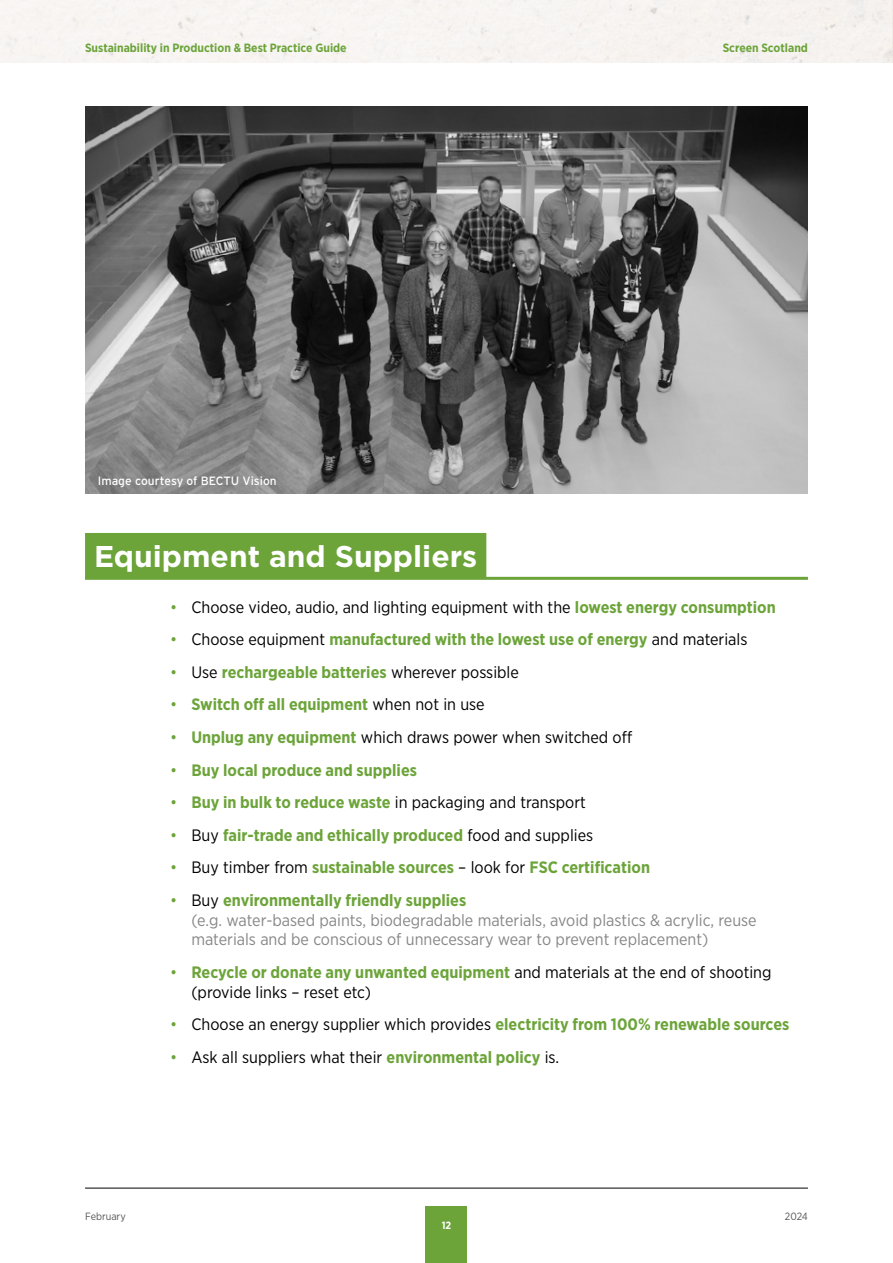
<style>
.page{position:relative;width:893px;height:1263px;background:#fff}
.page>*{position:absolute;margin:0;border:0;box-sizing:border-box;transform-origin:0 0}
.Title_02_-_Underline{font:700 30px "Gotham";color:#fff}
.t1{font:16.5px/19.8px "Gotham Narrow";color:#000}
.t2{font:700 16.5px "Gotham Narrow";color:#6ca43a}
.t3{font:16.5px/19.8px "Gotham Narrow";color:#878787}
.t4{font:700 12px "Gotham Narrow";color:#6ca43a}
.t5{font:12px "Interstate";color:#fff}
.t6{font:10.5px "Gotham Narrow";color:#575756}
.t7{font:700 10.5px "Gotham Narrow";color:#fff}
.s1{color:#6ca43a}
.s2{font-weight:700;color:#6ca43a}
.s3{font-weight:400}
.s4{font-weight:400;color:#000}
.s5{color:#000}
</style>
<div class="page">
<hr style="left:85px;top:1187px;width:723px;height:2px;background:#575756">
<div style="left:426px;top:1206px;width:41px;height:57px;background:#6ca43a"></div>
<hr style="left:85px;top:577px;width:723px;height:3px;background:#6ca43a">
<div style="left:85px;top:533px;width:401px;height:45px;background:#6ca43a"></div>
<img style="left:85px;top:106px;width:723px;height:387px">
<p class="t4" style="left:85px;top:40px;width:263px">Sustainability in Production &amp; Best Practice Guide</p>
<p class="t4" style="left:723px;top:40px;width:87px">Screen Scotland</p>
<p class="t5" style="left:98px;top:474px;width:180px">Image courtesy of BECTU Vision</p>
<h2 class="Title_02_-_Underline" style="left:94px;top:537px;width:385px">Equipment and Suppliers</h2>
<p class="t1" style="left:170px;top:597px;width:607px"><span class="s1">•</span> Choose video, audio, and lighting equipment with the <span class="s2">lowest energy consumption</span></p>
<p class="t2" style="left:170px;top:629px;width:579px"><span class="s3">•</span> <span class="s4">Choose equipment</span> manufactured with the lowest use of energy <span class="s4">and materials</span></p>
<p class="t2" style="left:170px;top:661px;width:350px"><span class="s3">•</span> <span class="s4">Use</span> rechargeable batteries <span class="s4">wherever possible</span></p>
<p class="t2" style="left:170px;top:694px;width:316px"><span class="s3">•</span> Switch off all equipment <span class="s4">when not in use</span></p>
<p class="t1" style="left:170px;top:727px;width:464px"><span class="s1">•</span> <span class="s2">Unplug any equipment</span> which draws power when switched off</p>
<p class="t2" style="left:170px;top:759px;width:248px"><span class="s3">•</span> Buy local produce and supplies</p>
<p class="t1" style="left:170px;top:792px;width:417px"><span class="s1">•</span> <span class="s2">Buy in bulk to reduce waste</span> in packaging and transport</p>
<p class="t2" style="left:170px;top:824px;width:425px"><span class="s3">•</span> <span class="s4">Buy</span> fair-trade and ethically produced <span class="s4">food and supplies</span></p>
<p class="t2" style="left:170px;top:857px;width:481px"><span class="s3">•</span> <span class="s4">Buy timber from</span> sustainable sources <span class="s4">– look for</span> FSC certification</p>
<p class="t3" style="left:191px;top:890px;width:567px;text-indent:-21px"><span class="s1">•</span> <span class="s5">Buy</span> <span class="s2">environmentally friendly supplies<br></span>(e.g. water-based paints, biodegradable materials, avoid plastics &amp; acrylic, reuse materials and be conscious of unnecessary wear to prevent replacement)</p>
<p class="t1" style="left:191px;top:962px;width:582px;text-indent:-21px"><span class="s1">•</span> <span class="s2">Recycle or donate any unwanted equipment</span> and materials at the end of shooting (provide links – reset etc)</p>
<p class="t1" style="left:170px;top:1014px;width:621px"><span class="s1">•</span> Choose an energy supplier which provides <span class="s2">electricity from 100% renewable sources</span></p>
<p class="t1" style="left:170px;top:1047px;width:391px"><span class="s1">•</span> Ask all suppliers what their <span class="s2">environmental policy</span> is.</p>
<p class="t6" style="left:85px;top:1210px;width:42px">February</p>
<p class="t6" style="left:785px;top:1210px;width:25px">2024</p>
<p class="t7" style="left:442px;top:1218px;width:11px">12</p>
</div>
